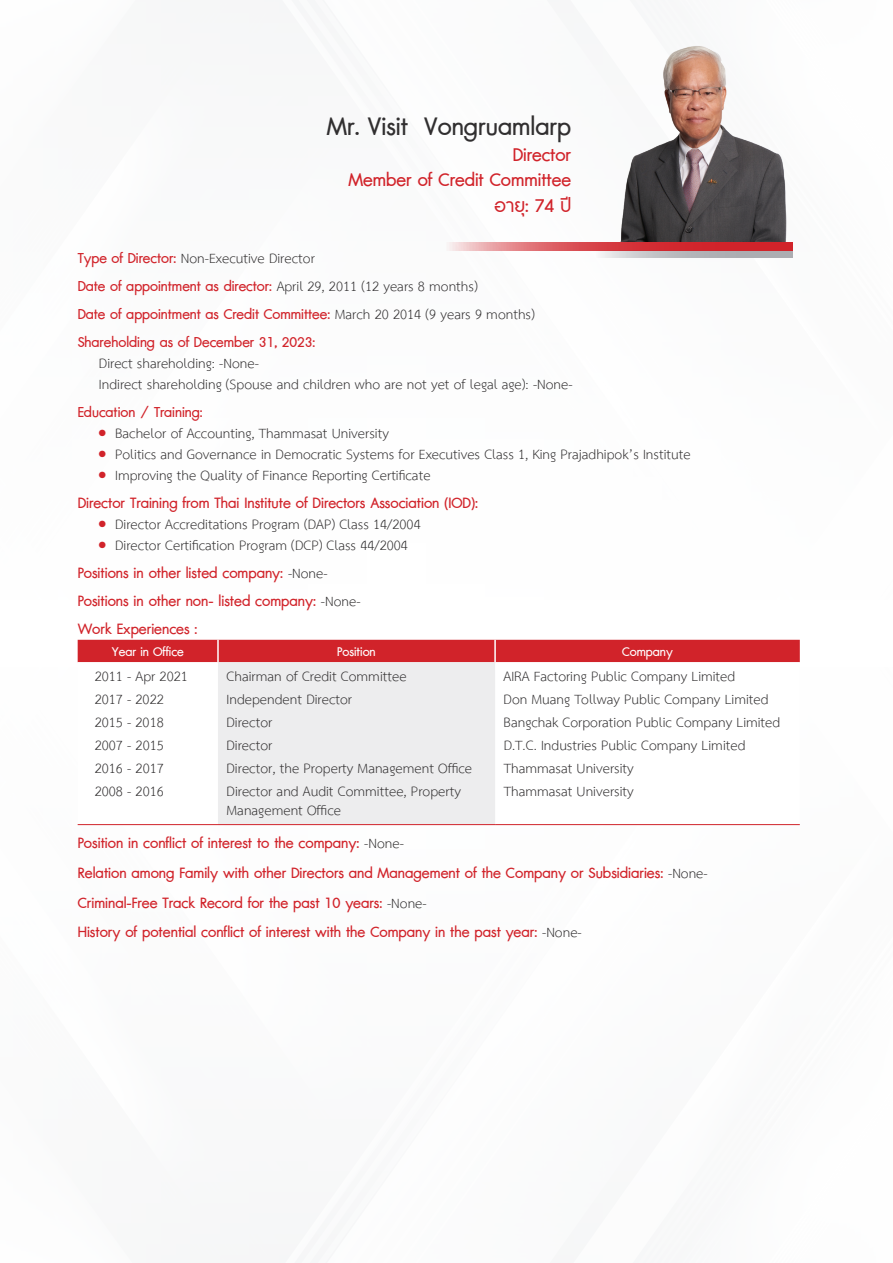
<style>
.page{position:relative;width:893px;height:1263px;background:#fff}
.page>*{position:absolute;margin:0;border:0;box-sizing:border-box;transform-origin:0 0}
.t1{font:33px "DB Adman X";color:#312f30}
.t2{font:24px "DB Adman X";color:#d1232a}
.t3{font:19.5px/21px "TH Sarabun New";color:#312f30}
.t4{font:19.5px/29.5px "DB Adman X";color:#d1232a}
.t5{font:18.75px/28px "DB Adman X";color:#d1232a}
.t6{font:16.5px "DB Adman X";color:#fff}
.s1{font-family:"DB Adman X";font-size:18.75px;color:#d1232a}
.s2{font-family:"TH Sarabun New";font-size:19.5px;color:#312f30}
.s3{color:#d1232a}
.s4{font-family:"TH Sarabun New";color:#312f30}
</style>
<div class="page">
<div style="left:78px;top:640px;width:722px;height:22px;background:#d1232a"></div>
<div style="left:218px;top:662px;width:277px;height:162px;background:#ededee"></div>
<hr style="left:217px;top:640px;width:2px;height:22px;background:#fff">
<hr style="left:494px;top:640px;width:2px;height:22px;background:#fff">
<hr style="left:78px;top:824px;width:140px;height:1px;background:#d1232a">
<hr style="left:218px;top:824px;width:277px;height:1px;background:#d1232a">
<hr style="left:495px;top:824px;width:305px;height:1px;background:#d1232a">
<svg style="left:570px;top:250px;width:222px;height:8px;background:#c6b2b5"></svg>
<svg style="left:447px;top:242px;width:345px;height:8px;background:#da5258"></svg>
<img style="left:620px;top:46px;width:167px;height:196px">
<h1 class="t1" style="left:327px;top:108px;width:246px">Mr. Visit Vongruamlarp</h1>
<p class="t2" style="left:513px;top:141px;width:60px">Director</p>
<p class="t2" style="left:348px;top:166px;width:224px">Member of Credit Committee</p>
<p class="t2" style="left:494px;top:192px;width:89px">อายุ: 74 ปี</p>
<p class="t3" style="left:78px;top:248px;width:239px"><span class="s1">Type of Director:</span> Non-Executive Director</p>
<p class="t5" style="left:78px;top:272px;width:459px">Date of appointment as director: <span class="s2">April 29, 2011 (12 years 8 months)<br></span>Date of appointment as Credit Committee: <span class="s2">March 20 2014 (9 years 9 months)<br></span>Shareholding as of December 31, 2023:</p>
<p class="t3" style="left:99px;top:353px;width:475px">Direct shareholding: -None-<br>Indirect shareholding (Spouse and children who are not yet of legal age): -None-</p>
<p class="t5" style="left:78px;top:398px;width:127px">Education / Training:</p>
<p class="t3" style="left:99px;top:423px;width:291px"><span class="s3">●</span> Bachelor of Accounting, Thammasat University</p>
<p class="t3" style="left:99px;top:444px;width:593px"><span class="s3">●</span> Politics and Governance in Democratic Systems for Executives Class 1, King Prajadhipok’s Institute</p>
<p class="t3" style="left:99px;top:465px;width:333px"><span class="s3">●</span> Improving the Quality of Finance Reporting Certificate</p>
<p class="t4" style="left:78px;top:488px;width:402px">Director Training from Thai Institute of Directors Association (IOD):</p>
<p class="t3" style="left:99px;top:514px;width:323px"><span class="s3">●</span> Director Accreditations Program (DAP) Class 14/2004</p>
<p class="t3" style="left:99px;top:535px;width:311px"><span class="s3">●</span> Director Certification Program (DCP) Class 44/2004</p>
<p class="t4" style="left:78px;top:559px;width:284px;line-height:28px">Positions in other listed company: <span class="s4">-None-<br></span>Positions in other non- listed company: <span class="s4">-None-<br></span>Work Experiences :</p>
<p class="t6" style="left:112px;top:642px;width:74px">Year in Office</p>
<p class="t6" style="left:337px;top:642px;width:40px">Position</p>
<p class="t6" style="left:622px;top:642px;width:52px">Company</p>
<p class="t3" style="left:95px;top:666px;width:95px">2011 - Apr 2021</p>
<p class="t3" style="left:226px;top:666px;width:182px">Chairman of Credit Committee</p>
<p class="t3" style="left:504px;top:666px;width:233px">AIRA Factoring Public Company Limited</p>
<p class="t3" style="left:95px;top:689px;width:71px">2017 - 2022</p>
<p class="t3" style="left:227px;top:689px;width:127px">Independent Director</p>
<p class="t3" style="left:504px;top:689px;width:267px">Don Muang Tollway Public Company Limited</p>
<p class="t3" style="left:95px;top:712px;width:71px">2015 - 2018</p>
<p class="t3" style="left:227px;top:712px;width:47px">Director</p>
<p class="t3" style="left:504px;top:712px;width:278px">Bangchak Corporation Public Company Limited</p>
<p class="t3" style="left:95px;top:735px;width:71px">2007 - 2015</p>
<p class="t3" style="left:227px;top:735px;width:47px">Director</p>
<p class="t3" style="left:504px;top:735px;width:243px">D.T.C. Industries Public Company Limited</p>
<p class="t3" style="left:95px;top:758px;width:71px">2016 - 2017</p>
<p class="t3" style="left:227px;top:758px;width:247px">Director, the Property Management Office</p>
<p class="t3" style="left:504px;top:758px;width:132px">Thammasat University</p>
<p class="t3" style="left:95px;top:781px;width:71px">2008 - 2016</p>
<p class="t3" style="left:227px;top:782px;width:236px;line-height:19.5px">Director and Audit Committee, Property<br>Management Office</p>
<p class="t3" style="left:504px;top:781px;width:132px">Thammasat University</p>
<p class="t4" style="left:78px;top:829px;width:631px">Position in conflict of interest to the company: <span class="s4">-None-<br></span>Relation among Family with other Directors and Management of the Company or Subsidiaries: <span class="s4">-None-</span>Criminal-Free Track Record for the past 10 years: <span class="s4">-None-<br></span>History of potential conflict of interest with the Company in the past year: <span class="s4">-None-</span></p>
</div>
